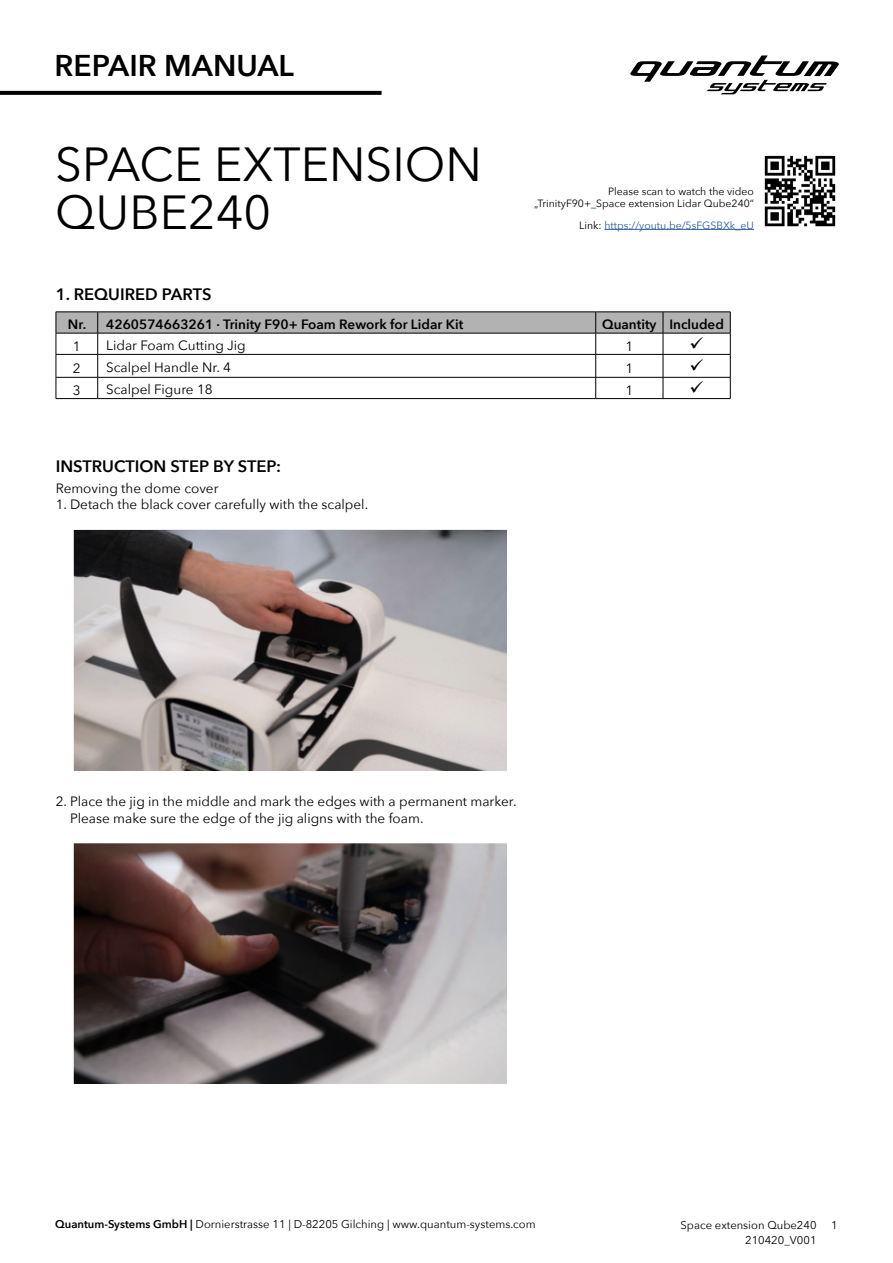
<style>
.page{position:relative;width:893px;height:1263px;background:#fff}
.page>*{position:absolute;margin:0;border:0;box-sizing:border-box;transform-origin:0 0}
.t1{font:47.7px/47.7px "Avenir Next";color:#000}
.t2{font:600 30px "Avenir Next";color:#000}
.t3{font:600 16.5px "Avenir Next";color:#000}
.t4{font:13.5px/16.5px "Avenir Next";color:#000}
.t5{font:600 13.5px "Avenir Next";color:#000}
.t6{font:11.25px "Avenir Next";color:#000}
.t7{font:10.5px/12.6px "Avenir Next";color:#000;text-align:right}
.t8{font:10.5px "Avenir Next";color:#275b9b}
.s1{color:#000}
.s2{font-weight:600}
</style>
<div class="page">
<svg style="left:0;top:91px;width:380px;height:4px;background:#090909"></svg>
<svg style="left:630px;top:55px;width:209px;height:39px"></svg>
<img style="left:73px;top:530px;width:433px;height:240px">
<img style="left:73px;top:843px;width:433px;height:241px">
<hr style="left:56px;top:398px;width:42px;height:1px;background:#000">
<hr style="left:98px;top:398px;width:498px;height:1px;background:#000">
<hr style="left:596px;top:398px;width:67px;height:1px;background:#000">
<hr style="left:663px;top:398px;width:67px;height:1px;background:#000">
<img style="left:764px;top:155px;width:72px;height:72px">
<hr style="left:604px;top:229px;width:150px;height:1px;background:#275b9b">
<svg style="left:56px;top:312px;width:675px;height:86px"></svg>
<h2 class="t2" style="left:55px;top:39px;width:241px">REPAIR MANUAL</h2>
<h1 class="t1" style="left:55px;top:138px;width:428px">SPACE EXTENSION<br>QUBE240</h1>
<p class="t7" style="left:534px;top:184px;width:221px">Please scan to watch the video „TrinityF90+_Space extension Lidar Qube240“</p>
<p class="t8" style="left:579px;top:216px;width:176px"><span class="s1">Link:</span> https://youtu.be/5sFGSBXk_eU</p>
<p class="t3" style="left:56px;top:281px;width:157px">1. REQUIRED PARTS</p>
<p class="t5" style="left:68px;top:313px;width:397px">Nr. 4260574663261 · Trinity F90+ Foam Rework for Lidar Kit</p>
<p class="t5" style="left:602px;top:313px;width:123px">Quantity Included</p>
<p class="t4" style="left:73px;top:337px;width:9px">1</p>
<p class="t4" style="left:106px;top:336px;width:141px">Lidar Foam Cutting Jig</p>
<p class="t4" style="left:625px;top:337px;width:9px">1</p>
<p class="t4" style="left:73px;top:359px;width:9px">2</p>
<p class="t4" style="left:106px;top:358px;width:126px">Scalpel Handle Nr. 4</p>
<p class="t4" style="left:625px;top:359px;width:9px">1</p>
<p class="t4" style="left:73px;top:381px;width:9px">3</p>
<p class="t4" style="left:106px;top:380px;width:108px">Scalpel Figure 18</p>
<p class="t4" style="left:625px;top:381px;width:9px">1</p>
<p class="t3" style="left:56px;top:452px;width:227px">INSTRUCTION STEP BY STEP:</p>
<p class="t4" style="left:56px;top:479px;width:164px">Removing the dome cover</p>
<p class="t4" style="left:56px;top:496px;width:314px">1. Detach the black cover carefully with the scalpel.</p>
<p class="t4" style="left:70px;top:793px;width:448px;text-indent:-14px">2. Place the jig in the middle and mark the edges with a permanent marker.<br>Please make sure the edge of the jig aligns with the foam.</p>
<p class="t6" style="left:55px;top:1215px;width:482px"><span class="s2">Quantum-Systems GmbH |</span> Dornierstrasse 11 | D-82205 Gilching | www.quantum-systems.com</p>
<p class="t6" style="left:681px;top:1216px;width:137px">Space extension Qube240</p>
<p class="t6" style="left:831px;top:1216px;width:8px">1</p>
<p class="t6" style="left:745px;top:1231px;width:73px">210420_V001</p>
</div>
